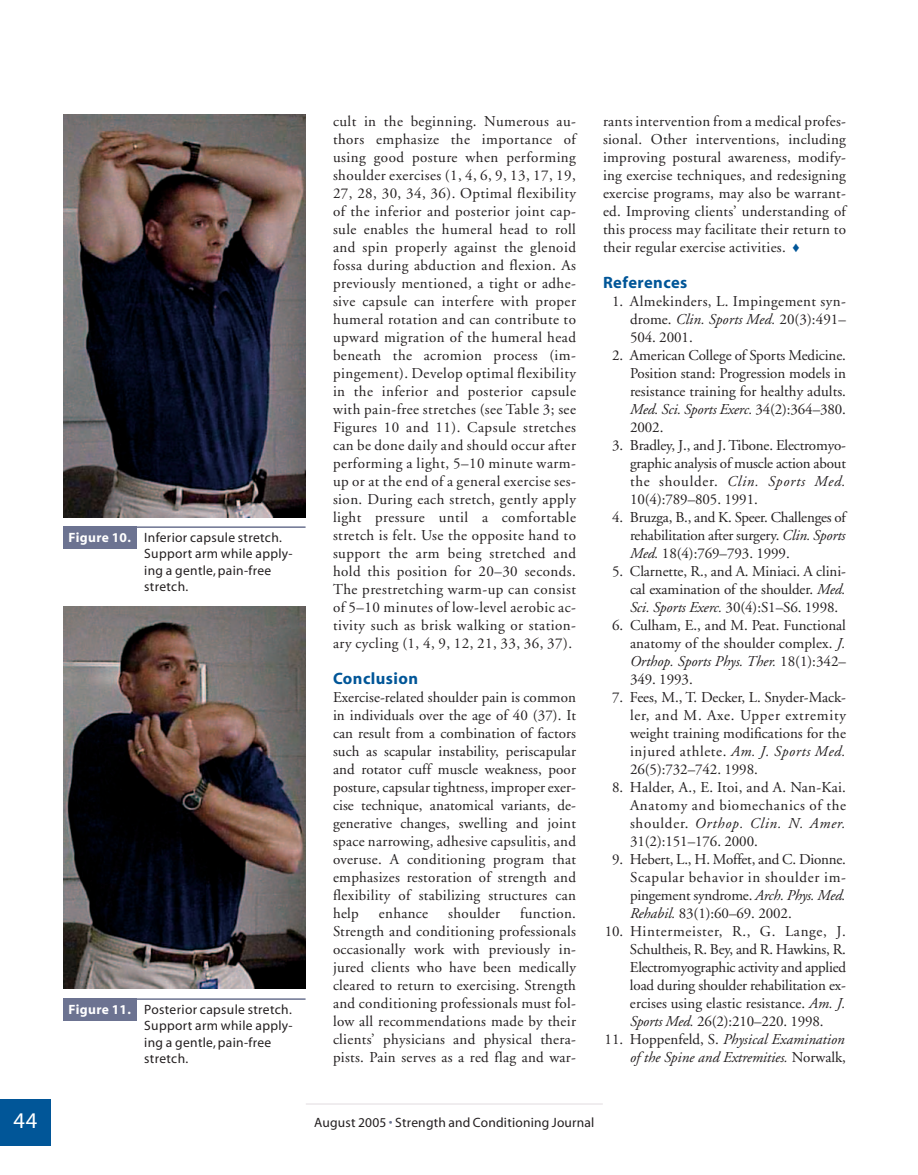
<style>
.page{position:relative;width:918px;height:1175px;background:#fff}
.page>*{position:absolute;margin:0;border:0;box-sizing:border-box;transform-origin:0 0}
.t1{font:22.5px "Myriad";color:#fff}
.t2{font:700 16.5px "Myriad";letter-spacing:.03em;color:#015698}
.t3{font:15px/18px "Adobe Garamond";letter-spacing:.005em;color:#231f20;text-align:justify}
.t4{font:italic 15px/18px "Adobe Garamond";letter-spacing:-.005em;color:#231f20;text-align:right}
.t5{font:13.5px/16.5px "Myriad";letter-spacing:.025em;color:#231f20}
.s1{font-weight:700;color:#fff}
.s2{color:#015698}
.s3{font-style:italic}
.s4{font-style:normal}
.s5{color:#6c7391}
</style>
<div class="page">
<div style="left:0;top:1098px;width:51px;height:47px;background:#015698"></div>
<hr style="left:306px;top:1103px;width:297px;height:1px;background:#e1dbdf">
<img style="left:63px;top:114px;width:243px;height:403px">
<div style="left:63px;top:526px;width:73px;height:23px;background:#6c7391"></div>
<hr style="left:63px;top:526px;width:243px;height:2px;background:#6c7391">
<img style="left:63px;top:606px;width:243px;height:382px">
<div style="left:63px;top:998px;width:73px;height:22px;background:#6c7391"></div>
<hr style="left:63px;top:998px;width:243px;height:1px;background:#6c7391">
<p class="t5" style="left:144px;top:530px;width:150px;text-indent:-76px"><span class="s1">Figure 10.</span> Inferior capsule stretch.<br>Support arm while apply&shy;ing a gentle, pain-free stretch.</p>
<p class="t5" style="left:144px;top:1002px;width:150px;text-indent:-76px"><span class="s1">Figure 11.</span> Posterior capsule stretch.<br>Support arm while apply&shy;ing a gentle, pain-free stretch.</p>
<p class="t3" style="left:333px;top:114px;width:245px">cult in the beginning. Numerous au&shy;thors emphasize the importance of using good posture when performing shoulder exercises (1, 4, 6, 9, 13, 17, 19, 27, 28, 30, 34, 36). Optimal flexibility of the inferior and posterior joint cap&shy;sule enables the humeral head to roll and spin properly against the glenoid fossa during abduction and flexion. As previously mentioned, a tight or adhe&shy;sive capsule can interfere with proper humeral rotation and can contribute to upward migration of the humeral head beneath the acromion process (im&shy;pingement). Develop optimal flexibility in the inferior and posterior capsule with pain-free stretches (see Table 3; see Figures 10 and 11). Capsule stretches can be done daily and should occur after performing a light, 5–10 minute warm&shy;up or at the end of a general exercise ses&shy;sion. During each stretch, gently apply light pressure until a comfortable stretch is felt. Use the opposite hand to support the arm being stretched and hold this position for 20–30 seconds.<br>The prestretching warm-up can consist of 5–10 minutes of low-level aerobic ac&shy;tivity such as brisk walking or station&shy;ary cycling (1, 4, 9, 12, 21, 33, 36, 37).</p>
<p class="t2" style="left:333px;top:672px;width:87px">Conclusion</p>
<p class="t3" style="left:333px;top:690px;width:245px">Exercise-related shoulder pain is common in individuals over the age of 40 (37). It can result from a combination of factors such as scapular instability, periscapular and rotator cuff muscle weakness, poor posture, capsular tightness, improper exer&shy;cise technique, anatomical variants, de&shy;generative changes, swelling and joint space narrowing, adhesive capsulitis, and overuse. A conditioning program that emphasizes restoration of strength and flexibility of stabilizing structures can help</p>
<p class="t3" style="left:333px;top:906px;width:245px;text-indent:187px">function.<br>Strength and conditioning professionals occasionally work with previously in&shy;jured clients who have been medically cleared to return to exercising. Strength and conditioning professionals must fol&shy;low all recommendations made by their clients’ physicians and physical thera&shy;pists. Pain serves as a red flag and war-</p>
<p class="t3" style="left:379px;top:906px;width:51px">enhance</p>
<p class="t3" style="left:448px;top:906px;width:53px">shoulder</p>
<p class="t3" style="left:603px;top:114px;width:245px">rants intervention from a medical profes&shy;sional. Other interventions, including improving postural awareness, modify&shy;ing exercise techniques, and redesigning exercise programs, may also be warrant&shy;ed. Improving clients’ understanding of this process may facilitate their return to their regular exercise activities. <span class="s2">♦</span></p>
<p class="t2" style="left:603px;top:276px;width:86px">References</p>
<p class="t3" style="left:630px;top:294px;width:218px;text-indent:-18px">1. Almekinders, L. Impingement syn&shy;drome. <span class="s3">Clin. Sports Med.</span> 20(3):491– 504. 2001.</p>
<p class="t3" style="left:630px;top:348px;width:218px;text-indent:-18px">2. American College of Sports Medicine.<br>Position stand: Progression models in resistance training for healthy adults.<br><span class="s3">Med. Sci. Sports Exerc.</span> 34(2):364–380.<br>2002.</p>
<p class="t3" style="left:630px;top:438px;width:218px;text-indent:-18px">3. Bradley, J., and J. Tibone. Electromyo&shy;graphic analysis of muscle action about the shoulder. <span class="s3">Clin. Sports Med.<br></span>10(4):789–805. 1991.</p>
<p class="t3" style="left:630px;top:510px;width:217px;text-indent:-18px">4. Bruzga, B., and K. Speer. Challenges of rehabilitation after surgery. <span class="s3">Clin. Sports Med.</span> 18(4):769–793. 1999.</p>
<p class="t3" style="left:630px;top:564px;width:218px;text-indent:-18px">5. Clarnette, R., and A. Miniaci. A clini&shy;cal examination of the shoulder. <span class="s3">Med.<br>Sci. Sports Exerc.</span> 30(4):S1–S6. 1998.</p>
<p class="t3" style="left:630px;top:618px;width:217px;text-indent:-18px">6. Culham, E., and M. Peat. Functional anatomy of the shoulder complex. <span class="s3">J.<br>Orthop. Sports Phys. Ther.</span> 18(1):342– 349. 1993.</p>
<p class="t3" style="left:630px;top:690px;width:217px;text-indent:-18px">7. Fees, M., T. Decker, L. Snyder-Mack&shy;ler, and M. Axe. Upper extremity weight training modifications for the injured athlete. <span class="s3">Am. J. Sports Med.<br></span>26(5):732–742. 1998.</p>
<p class="t3" style="left:630px;top:780px;width:218px;text-indent:-18px">8. Halder, A., E. Itoi, and A. Nan-Kai.<br>Anatomy and biomechanics of the shoulder. <span class="s3">Orthop. Clin. N. Amer.<br></span>31(2):151–176. 2000.</p>
<p class="t3" style="left:630px;top:852px;width:218px;text-indent:-18px">9. Hebert, L., H. Moffet, and C. Dionne.<br>Scapular behavior in shoulder im&shy;pingement syndrome. <span class="s3">Arch. Phys. Med.<br>Rehabil.</span> 83(1):60–69. 2002.</p>
<p class="t3" style="left:630px;top:924px;width:218px;text-indent:-25px">10. Hintermeister, R., G. Lange, J.<br>Schultheis, R. Bey, and R. Hawkins, R.<br>Electromyographic activity and applied load during shoulder rehabilitation ex&shy;ercises using elastic resistance. <span class="s3">Am. J.<br>Sports Med.</span> 26(2):210–220. 1998.</p>
<p class="t4" style="left:605px;top:1032px;width:243px"><span class="s4">11. Hoppenfeld, S.</span> Physical Examination of the Spine and Extremities. <span class="s4">Norwalk,</span></p>
<h1 class="t1" style="left:14px;top:1111px;width:25px">44</h1>
<p class="t5" style="left:314px;top:1115px;width:282px">August 2005 <span class="s5">•</span> Strength and Conditioning Journal</p>
</div>
